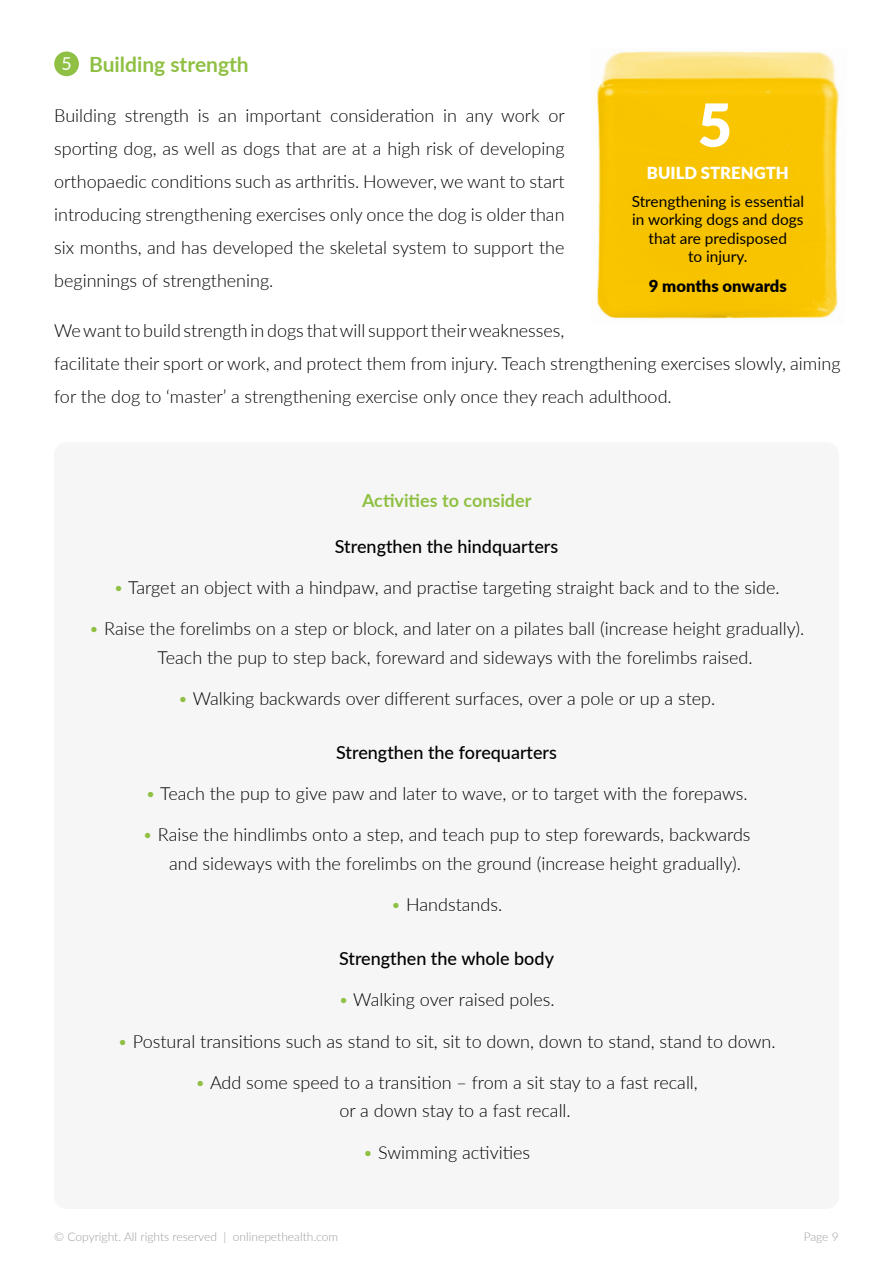
<style>
.page{position:relative;width:893px;height:1263px;background:#fff}
.page>*{position:absolute;margin:0;border:0;box-sizing:border-box;transform-origin:0 0}
.t1{font:900 59.4px "Lato";color:#fff}
.t2{font:700 21px "Lato";color:#8fc043}
.t3{font:300 18px/33px "Lato";color:#000}
.t4{font:500 18px "Lato";color:#000}
.t5{font:700 18px "Lato";color:#8fc043}
.t6{font:900 16.65px "Lato";color:#000}
.t7{font:900 16.65px "Lato";color:#fff}
.t8{font:15.45px/18.6px "Lato";color:#000;text-align:center}
.t9{font:300 12px "Lato";color:#9d9d9c}
.s1{font-weight:400;font-size:17.7px;color:#fff}
.s2{color:#8fc043}
</style>
<div class="page">
<div style="left:54px;top:442px;width:785px;height:767px;background:#f6f6f6;border-radius:13px"></div>
<div style="left:54px;top:51px;width:25px;height:25px;background:#8fc043;border-radius:50%"></div>
<img style="left:596px;top:51px;width:244px;height:268px">
<p class="t2" style="left:61px;top:49px;width:189px"><span class="s1">5</span> Building strength</p>
<p class="t3" style="left:54px;top:98px;width:512px;text-align:justify">Building strength is an important consideration in any work or sporting dog, as well as dogs that are at a high risk of developing orthopaedic conditions such as arthritis. However, we want to start introducing strengthening exercises only once the dog is older than six months, and has developed the skeletal system to support the beginnings of strengthening.</p>
<p class="t3" style="left:54px;top:313px;width:788px">We want to build strength in dogs that will support their weaknesses,<br>facilitate their sport or work, and protect them from injury. Teach strengthening exercises slowly, aiming for the dog to ‘master’ a strengthening exercise only once they reach adulthood.</p>
<h1 class="t1" style="left:698px;top:80px;width:36px">5</h1>
<p class="t7" style="left:647px;top:160px;width:143px">BUILD STRENGTH</p>
<p class="t8" style="left:632px;top:191px;width:174px">Strengthening is essential in working dogs and dogs that are predisposed<br>to injury.</p>
<p class="t6" style="left:649px;top:273px;width:140px">9 months onwards</p>
<p class="t5" style="left:362px;top:487px;width:171px">Activities to consider</p>
<p class="t4" style="left:335px;top:533px;width:225px">Strengthen the hindquarters</p>
<p class="t3" style="left:113px;top:570px;width:668px"><span class="s2">•</span> Target an object with a hindpaw, and practise targeting straight back and to the side.</p>
<p class="t3" style="left:158px;top:614px;width:648px;line-height:28.5px;text-indent:-69px"><span class="s2">•</span> Raise the forelimbs on a step or block, and later on a pilates ball (increase height gradually).<br>Teach the pup to step back, foreward and sideways with the forelimbs raised.</p>
<p class="t3" style="left:178px;top:681px;width:539px"><span class="s2">•</span> Walking backwards over different surfaces, over a pole or up a step.</p>
<p class="t4" style="left:336px;top:739px;width:222px">Strengthen the forequarters</p>
<p class="t3" style="left:145px;top:776px;width:604px"><span class="s2">•</span> Teach the pup to give paw and later to wave, or to target with the forepaws.</p>
<p class="t3" style="left:169px;top:820px;width:583px;line-height:28.5px;text-indent:-27px"><span class="s2">•</span> Raise the hindlimbs onto a step, and teach pup to step forewards, backwards and sideways with the forelimbs on the ground (increase height gradually).</p>
<p class="t3" style="left:391px;top:887px;width:113px"><span class="s2">•</span> Handstands.</p>
<p class="t4" style="left:339px;top:946px;width:216px">Strengthen the whole body</p>
<p class="t3" style="left:338px;top:983px;width:218px"><span class="s2">•</span> Walking over raised poles.</p>
<p class="t3" style="left:118px;top:1024px;width:660px"><span class="s2">•</span> Postural transitions such as stand to sit, sit to down, down to stand, stand to down.</p>
<p class="t3" style="left:339px;top:1067px;width:360px;line-height:28.5px;text-indent:-144px"><span class="s2">•</span> Add some speed to a transition – from a sit stay to a fast recall, or a down stay to a fast recall.</p>
<p class="t3" style="left:363px;top:1135px;width:169px"><span class="s2">•</span> Swimming activities</p>
<p class="t9" style="left:54px;top:1228px;width:285px">© Copyright. All rights reserved | onlinepethealth.com</p>
<p class="t9" style="left:804px;top:1228px;width:37px">Page 9</p>
</div>
